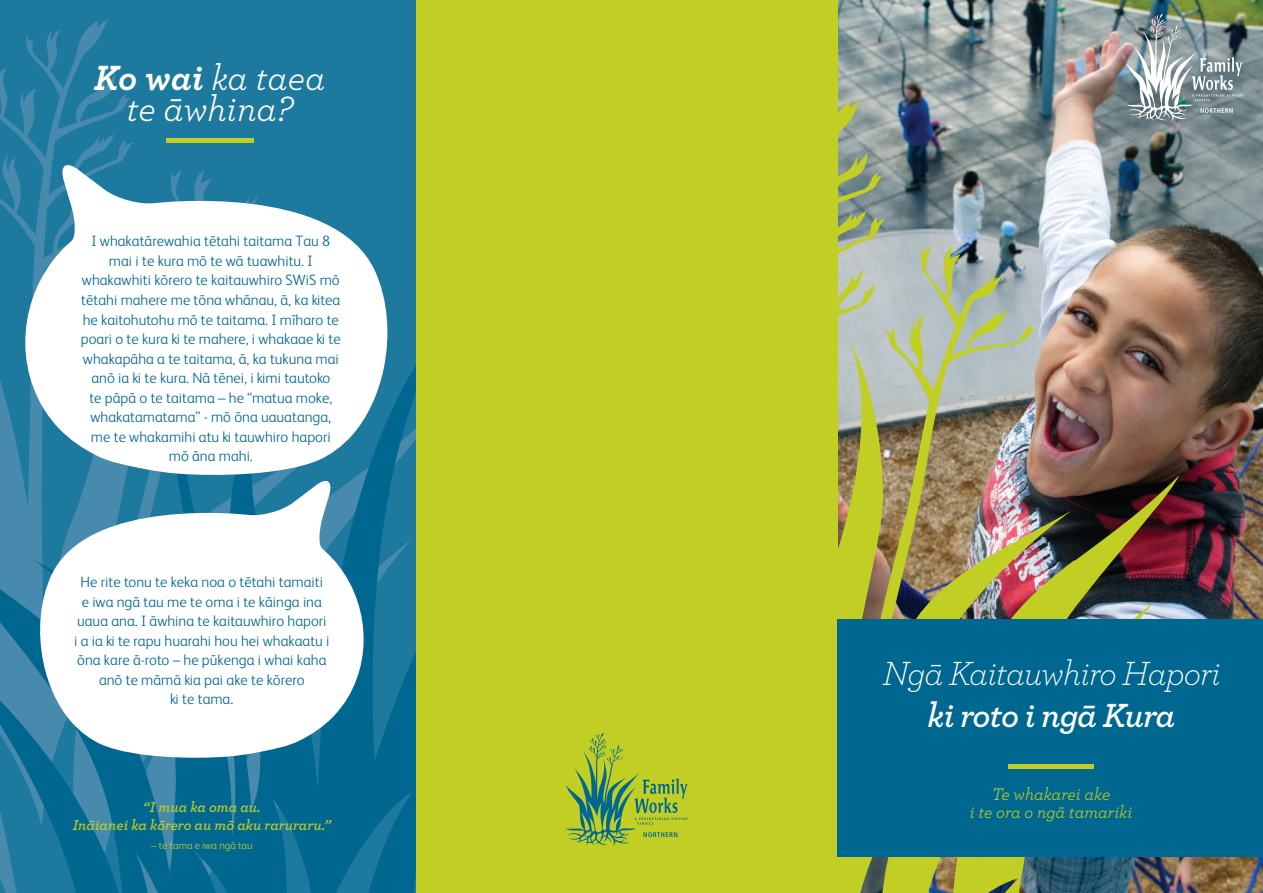
<style>
.page{position:relative;width:1263px;height:893px;background:#fff}
.page>*{position:absolute;margin:0;border:0;box-sizing:border-box;transform-origin:0 0}
.t1{font:italic 36.75px/31.5px "Archer";color:#fff;text-align:center}
.t2{font:italic 300 35.1px "Archer";letter-spacing:-.025em;color:#fff}
.t3{font:italic 600 35.1px "Archer";letter-spacing:-.03em;color:#fff}
.t4{font:italic 17.7px/18px "Archer";color:#c1ce23;text-align:center}
.t5{font:300 15px/19.5px "FS Albert";color:#006890;text-align:center}
.t6{font:italic 600 15px/18px "Archer";color:#c1ce23;text-align:center}
.t7{font:300 10.5px "FS Albert";color:#c1ce23}
.s1{font-weight:700}
</style>
<div class="page">
<img style="left:837px;top:0;width:426px;height:893px">
<div style="left:416px;top:0;width:421px;height:893px;background:#c1ce23"></div>
<div style="left:0;top:0;width:415px;height:893px;background:#1d799e"></div>
<svg style="left:0;top:19px;width:254px;height:195px"></svg>
<svg style="left:0;top:367px;width:415px;height:526px;fill:#006890"></svg>
<img style="left:838px;top:99px;width:341px;height:794px">
<svg style="left:1034px;top:602px;width:120px;height:17px;background:#a2af7e"></svg>
<svg style="left:849px;top:341px;width:20px;height:49px"></svg>
<svg style="left:884px;top:328px;width:11px;height:10px"></svg>
<svg style="left:970px;top:308px;width:38px;height:30px"></svg>
<svg style="left:966px;top:272px;width:37px;height:30px"></svg>
<img style="left:1126px;top:14px;width:117px;height:108px">
<hr style="left:166px;top:138px;width:87px;height:4px;background:#c1ce23">
<div style="left:837px;top:619px;width:426px;height:237px;background:#006890"></div>
<hr style="left:1008px;top:765px;width:85px;height:4px;background:#c1ce23">
<svg style="left:37px;top:477px;width:339px;height:282px;background:#bdd7e2"></svg>
<svg style="left:11px;top:160px;width:380px;height:317px;fill:#fff"></svg>
<svg style="left:566px;top:733px;width:122px;height:113px"></svg>
<h1 class="t1" style="left:94px;top:60px;width:233px"><span class="s1">Ko wai</span> ka taea te āwhina?</h1>
<p class="t5" style="left:81px;top:231px;width:261px">I whakatārewahia tētahi taitama Tau 8 mai i te kura mō te wā tuawhitu. I whakawhiti kōrero te kaitauwhiro SWiS mō tētahi mahere me tōna whānau, ā, ka kitea he kaitohutohu mō te taitama. I mīharo te poari o te kura ki te mahere, i whakaae ki te whakapāha a te taitama, ā, ka tukuna mai anō ia ki te kura. Nā tēnei, i kimi tautoko<br>te pāpā o te taitama – he “matua moke, whakatamatama” - mō ōna uauatanga, me te whakamihi atu ki tauwhiro hapori mō āna mahi.</p>
<p class="t5" style="left:74px;top:572px;width:257px">He rite tonu te keka noa o tētahi tamaiti<br>e iwa ngā tau me te oma i te kāinga ina uaua ana. I āwhina te kaitauwhiro hapori i a ia ki te rapu huarahi hou hei whakaatu i ōna kare ā-roto – he pūkenga i whai kaha anō te māmā kia pai ake te kōrero<br>ki te tama.</p>
<p class="t6" style="left:73px;top:797px;width:260px">“I mua ka oma au.<br>Ināianei ka kōrero au mō aku raruraru.”</p>
<p class="t7" style="left:151px;top:839px;width:103px">– te tama e iwa ngā tau</p>
<h2 class="t2" style="left:882px;top:649px;width:340px">Ngā Kaitauwhiro Hapori</h2>
<h2 class="t3" style="left:927px;top:689px;width:249px">ki roto i ngā Kura</h2>
<p class="t4" style="left:970px;top:784px;width:164px">Te whakarei ake<br>i te ora o ngā tamariki</p>
</div>
